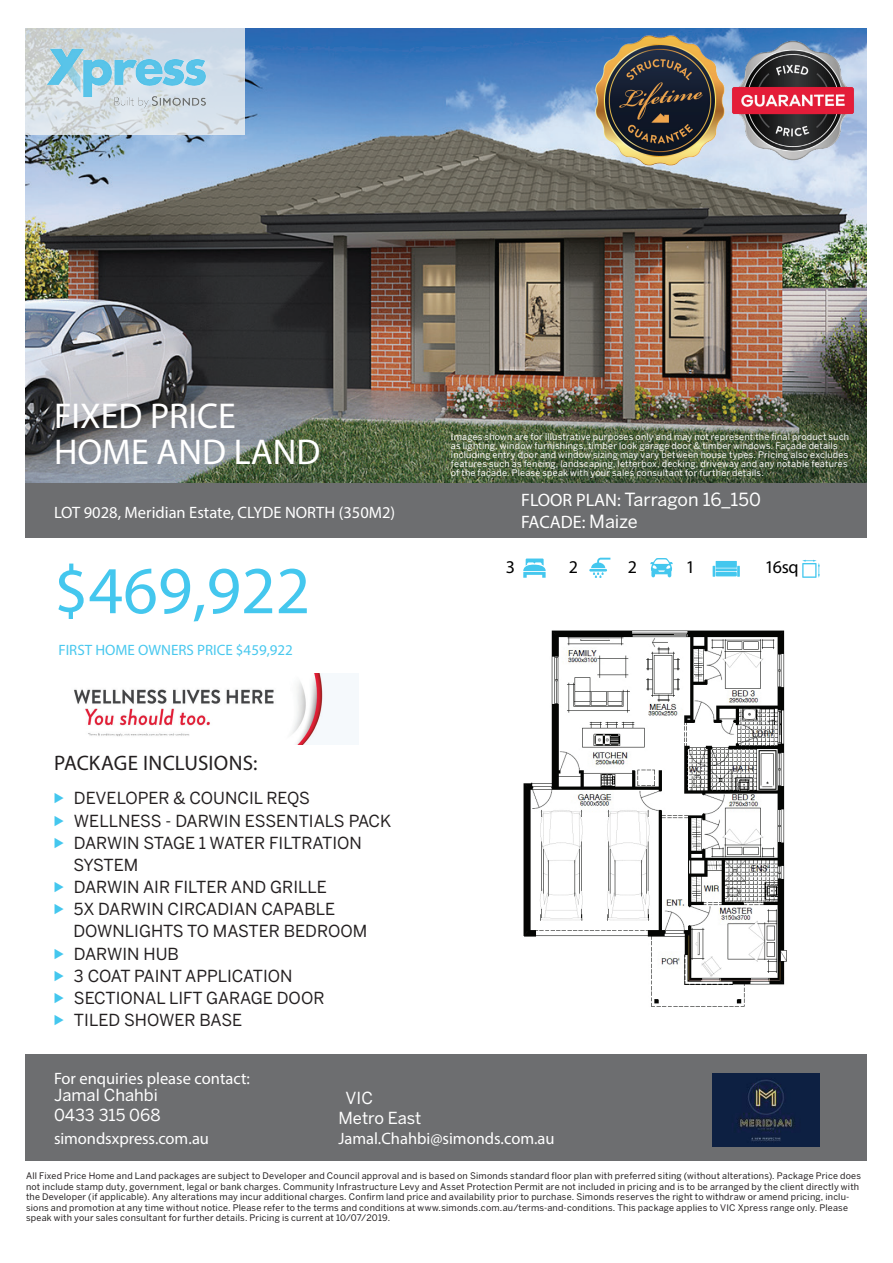
<style>
.page{position:relative;width:893px;height:1263px;background:#fff}
.page>*{position:absolute;margin:0;border:0;box-sizing:border-box;transform-origin:0 0}
.t1{font:67.5px "Myriad Pro";color:#44c7ee}
.t2{font:36px "Myriad Pro";color:#fff}
.t3{font:21px "Myriad Pro";letter-spacing:.005em;color:#231f20}
.t4{font:18px "Benton Sans";color:#fff}
.t5{font:18px "Myriad Pro";color:#fff}
.t6{font:18px "Myriad Pro";color:#000}
.t7{font:16.5px/22.2px "Benton Sans";color:#231f20}
.t8{font:16.5px "Myriad Pro";color:#fff}
.t9{font:16.5px/19.8px "Benton Sans";color:#fff}
.t10{font:15px "Myriad Pro";color:#49c8ee}
.t11{font:9px/10.5px "Benton Sans";letter-spacing:.02em;color:#231f20}
.t12{font:9px/9px "Benton Sans";letter-spacing:.02em;color:#fff}
.s1{font-family:"Myriad Pro"}
.s2{font-family:"Benton Sans"}
</style>
<div class="page">
<img style="left:25px;top:28px;width:842px;height:455px">
<div style="left:25px;top:483px;width:842px;height:55px;background:#6d6e70"></div>
<svg style="left:523px;top:558px;width:23px;height:20px"></svg>
<svg style="left:650px;top:558px;width:23px;height:19px"></svg>
<svg style="left:589px;top:558px;width:21px;height:20px"></svg>
<svg style="left:713px;top:561px;width:27px;height:16px"></svg>
<svg style="left:802px;top:560px;width:18px;height:18px"></svg>
<div style="left:25px;top:1054px;width:842px;height:107px;background:#6d6e70"></div>
<svg style="left:25px;top:28px;width:220px;height:106px;background:#d4dee7"></svg>
<img style="left:25px;top:28px;width:206px;height:103px">
<img style="left:330px;top:84px;width:129px;height:33px">
<img style="left:463px;top:84px;width:129px;height:33px">
<img style="left:595px;top:36px;width:129px;height:129px">
<img style="left:728px;top:36px;width:129px;height:129px">
<img style="left:728px;top:217px;width:129px;height:32px">
<img style="left:728px;top:348px;width:129px;height:32px">
<img style="left:523px;top:630px;width:264px;height:377px">
<img style="left:74px;top:673px;width:252px;height:71px">
<img style="left:712px;top:1074px;width:108px;height:73px">
<h2 class="t2" style="left:54px;top:394px;width:183px">FIXED PRICE</h2>
<h2 class="t2" style="left:54px;top:430px;width:268px">HOME AND LAND</h2>
<h3 class="t8" style="left:54px;top:502px;width:343px">LOT 9028, Meridian Estate, CLYDE NORTH (350M2)</h3>
<h1 class="t1" style="left:54px;top:549px;width:258px">$469,922</h1>
<h3 class="t10" style="left:58px;top:641px;width:236px">FIRST HOME OWNERS PRICE $459,922</h3>
<h3 class="t3" style="left:54px;top:750px;width:205px">PACKAGE INCLUSIONS:</h3>
<p class="t7" style="left:74px;top:787px;width:319px">DEVELOPER &amp; COUNCIL REQS<br>WELLNESS - DARWIN ESSENTIALS PACK<br>DARWIN STAGE 1 WATER FILTRATION<br>SYSTEM<br>DARWIN AIR FILTER AND GRILLE<br>5X DARWIN CIRCADIAN CAPABLE<br>DOWNLIGHTS TO MASTER BEDROOM<br>DARWIN HUB<br>3 COAT PAINT APPLICATION<br>SECTIONAL LIFT GARAGE DOOR<br>TILED SHOWER BASE</p>
<h3 class="t8" style="left:54px;top:1068px;width:197px">For enquiries please contact:</h3>
<p class="t12" style="left:451px;top:432px;width:400px">Images shown are for illustrative purposes only and may not represent the final product such as lighting, window furnishings, timber look garage door &amp; timber windows. Façade details including entry door and window sizing may vary between house types. Pricing also excludes features such as fencing, landscaping, letterbox, decking, driveway and any notable features of the façade. Please speak with your sales consultant for further details.</p>
<h3 class="t4" style="left:521px;top:489px;width:241px"><span class="s1">FLOOR PLAN:</span> Tarragon 16_150</h3>
<h3 class="t5" style="left:521px;top:510px;width:118px">FACADE: <span class="s2">Maize</span></h3>
<h3 class="t6" style="left:506px;top:556px;width:11px">3</h3>
<h3 class="t6" style="left:569px;top:556px;width:11px">2</h3>
<h3 class="t6" style="left:628px;top:556px;width:11px">2</h3>
<h3 class="t6" style="left:686px;top:556px;width:11px">1</h3>
<h3 class="t6" style="left:765px;top:556px;width:35px">16sq</h3>
<h3 class="t9" style="left:54px;top:1085px;width:108px">Jamal Chahbi<br>0433 315 068</h3>
<h3 class="t9" style="left:338px;top:1088px;width:84px;text-indent:7px">VIC<br>Metro East</h3>
<h3 class="t8" style="left:338px;top:1128px;width:218px">Jamal.Chahbi@simonds.com.au</h3>
<h3 class="t8" style="left:54px;top:1128px;width:156px">simondsxpress.com.au</h3>
<p class="t11" style="left:26px;top:1171px;width:836px">All Fixed Price Home and Land packages are subject to Developer and Council approval and is based on Simonds standard floor plan with preferred siting (without alterations). Package Price does not include stamp duty, government, legal or bank charges. Community Infrastructure Levy and Asset Protection Permit are not included in pricing and is to be arranged by the client directly with the Developer (if applicable). Any alterations may incur additional charges. Confirm land price and availability prior to purchase. Simonds reserves the right to withdraw or amend pricing, inclu&shy;sions and promotion at any time without notice. Please refer to the terms and conditions at www.simonds.com.au/terms-and-conditions. This package applies to VIC Xpress range only. Please speak with your sales consultant for further details. Pricing is current at 10/07/2019.</p>
</div>
